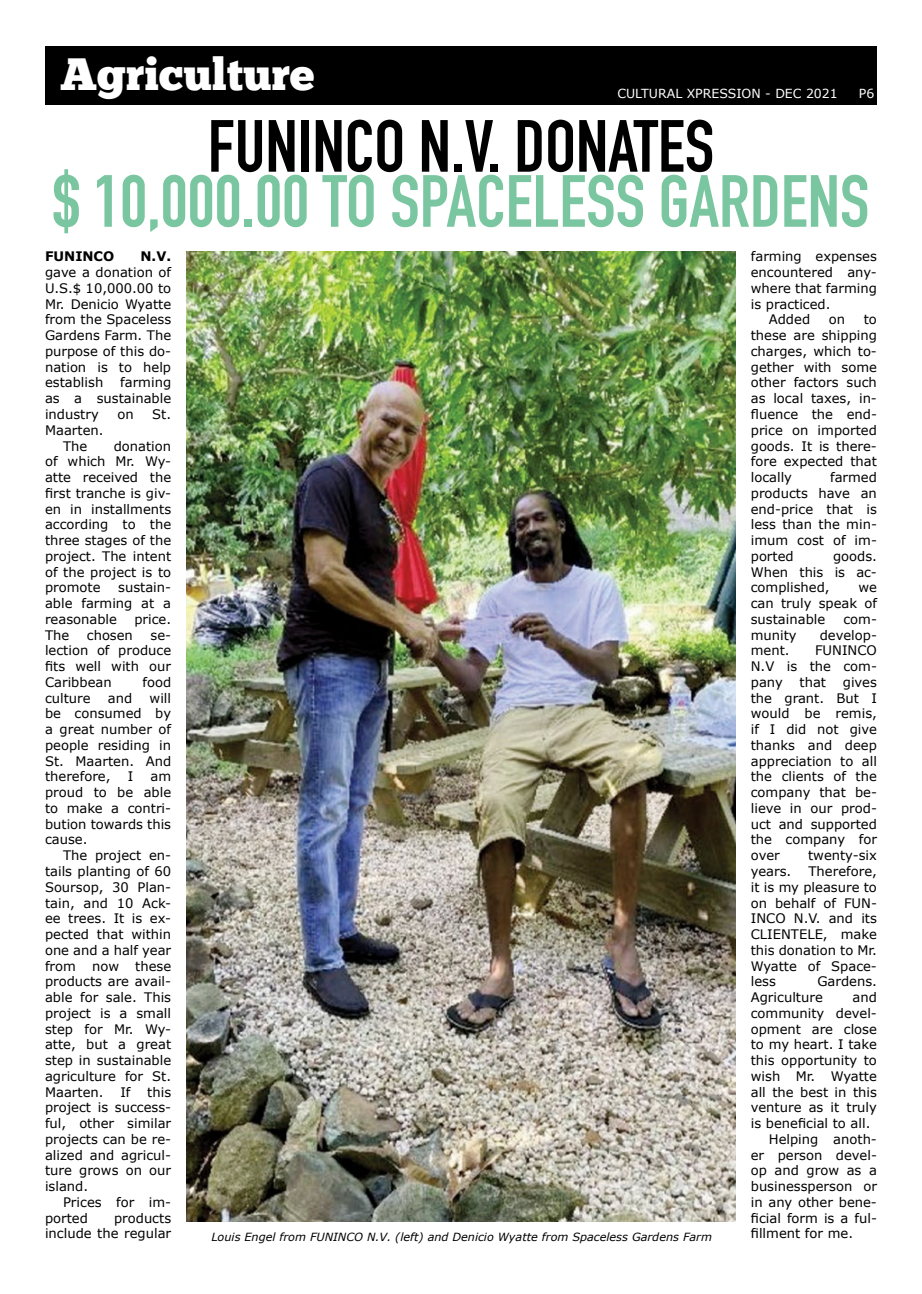
<style>
.page{position:relative;width:922px;height:1294px;background:#fff}
.page>*{position:absolute;margin:0;border:0;box-sizing:border-box;transform-origin:0 0}
.t1{font:700 72.5px "DIN Condensed";color:#7ac6a0}
.t2{font:700 72.5px "DIN Condensed";color:#000}
.t3{font:45px "Chunk Five Ex";color:#fff}
.t4{font:13.12px/15.8px "Verdana";color:#000;text-align:justify}
.t5{font:700 13.12px "Verdana";color:#000}
.t6{font:12.5px "Verdana";color:#fff}
.t7{font:italic 11.25px "Verdana";color:#000}
</style>
<div class="page">
<div style="left:45px;top:46px;width:831px;height:58px;background:#000"></div>
<img style="left:186px;top:251px;width:549px;height:970px">
<h2 class="t3" style="left:60px;top:40px;width:256px">Agriculture</h2>
<p class="t6" style="left:617px;top:85px;width:222px">cultural xpression - dec 2021</p>
<p class="t6" style="left:858px;top:85px;width:17px">P6</p>
<h1 class="t2" style="left:208px;top:97px;width:508px">FUNINCO N.V. DONATES</h1>
<h1 class="t1" style="left:53px;top:152px;width:817px">$ 10,000.00 TO SPACELESS GARDENS</h1>
<p class="t5" style="left:45px;top:248px;width:20px">FUNINCO</p>
<p class="t5" style="left:140px;top:248px;width:32px">N .V.</p>
<p class="t4" style="left:45px;top:265px;width:128px">gave a donation of U.S.$ 10,000.00 to Mr. Denicio Wyatte from the Spaceless Gardens Farm. The purpose of this do&shy;nation is to help establish</p>
<p class="t4" style="left:750px;top:249px;width:128px">farming expenses</p>
<p class="t4" style="left:750px;top:265px;width:128px">encountered any-</p>
<p class="t4" style="left:750px;top:280px;width:128px">where that farming</p>
<p class="t4" style="left:750px;top:296px;width:81px">is practiced.</p>
<p class="t4" style="left:768px;top:312px;width:43px">Added</p>
<p class="t4" style="left:828px;top:312px;width:18px">on</p>
<p class="t4" style="left:750px;top:312px;width:128px;text-indent:113px">to these are shipping charges, which to&shy;gether with some other factors such as local taxes, in&shy;fluence the end&shy;price on imported goods. It is there&shy;fore expected that locally</p>
<p class="t4" style="left:45px;top:375px;width:128px;text-indent:75px">farming as a sustainable industry</p>
<p class="t4" style="left:117px;top:406px;width:18px">on</p>
<p class="t4" style="left:152px;top:406px;width:20px">St.</p>
<p class="t4" style="left:45px;top:422px;width:60px;text-align:center">Maarten.<br>The</p>
<p class="t4" style="left:45px;top:438px;width:128px;text-indent:69px">donation of which Mr. Wy&shy;atte received the first tranche is giv&shy;en in installments according to the three stages of the project. The intent of the project is to promote</p>
<p class="t4" style="left:750px;top:469px;width:128px;text-indent:79px">farmed products have an end-price that is less than the min&shy;imum cost of im&shy;ported</p>
<p class="t4" style="left:750px;top:548px;width:128px;text-indent:82px">goods.<br>When this is ac&shy;complished,</p>
<p class="t4" style="left:45px;top:580px;width:128px;text-indent:73px">sustain&shy;able farming at a reasonable</p>
<p class="t4" style="left:750px;top:580px;width:128px;text-indent:107px">we can truly speak of sustainable</p>
<p class="t4" style="left:134px;top:611px;width:38px">price.</p>
<p class="t4" style="left:843px;top:611px;width:35px">com-</p>
<p class="t4" style="left:45px;top:627px;width:26px">The</p>
<p class="t4" style="left:87px;top:627px;width:48px">chosen</p>
<p class="t4" style="left:45px;top:627px;width:128px;text-indent:105px">se&shy;lection of produce fits well with our Caribbean</p>
<p class="t4" style="left:142px;top:674px;width:30px">food</p>
<p class="t4" style="left:45px;top:690px;width:128px;text-indent:104px">will be consumed by a great number of people residing in St. Maarten. And therefore,</p>
<p class="t4" style="left:45px;top:690px;width:47px">culture</p>
<p class="t4" style="left:108px;top:690px;width:26px">and</p>
<p class="t4" style="left:128px;top:769px;width:7px">I</p>
<p class="t4" style="left:45px;top:769px;width:128px;text-indent:105px">am proud to be able to make a contri&shy;bution towards this cause.</p>
<p class="t4" style="left:45px;top:847px;width:128px;text-indent:18px">The project en&shy;tails planting of 60<br>Soursop, 30 Plan&shy;tain, and 10 Ack&shy;ee trees. It is ex&shy;pected that within one and a half year from now these products are avail&shy;able for sale. This project is a small step for Mr. Wy&shy;atte, but a great step in sustainable agriculture for St.<br>Maarten.</p>
<p class="t4" style="left:120px;top:1084px;width:12px">If</p>
<p class="t4" style="left:45px;top:1084px;width:128px;text-indent:102px">this project is success&shy;ful, other similar projects can be re&shy;alized and agricul&shy;ture grows on our island.</p>
<p class="t4" style="left:45px;top:1194px;width:128px;text-indent:18px">Prices for im&shy;ported</p>
<p class="t4" style="left:45px;top:1210px;width:128px;text-align:right">products<br>include the regular</p>
<p class="t4" style="left:750px;top:627px;width:47px">munity</p>
<p class="t4" style="left:819px;top:627px;width:59px">develop-</p>
<p class="t4" style="left:750px;top:643px;width:40px">ment.</p>
<p class="t4" style="left:750px;top:643px;width:128px;text-indent:64px">FUNINCO N.V is the com&shy;pany</p>
<p class="t4" style="left:799px;top:674px;width:28px">that</p>
<p class="t4" style="left:750px;top:674px;width:128px;text-indent:92px">gives the grant. But I would be remis, if I did not give thanks and deep appreciation to all the clients of the company that be&shy;lieve in our prod&shy;uct and supported the company for over</p>
<p class="t4" style="left:807px;top:847px;width:70px">twenty-six</p>
<p class="t4" style="left:750px;top:863px;width:128px;text-indent:58px">Therefore, it is my pleasure to on behalf of FUN-INCO N.V. and its CLIENTELE, make this donation to Mr.<br>Wyatte of Space&shy;less</p>
<p class="t4" style="left:750px;top:863px;width:42px">years.</p>
<p class="t4" style="left:750px;top:973px;width:128px;text-indent:66px">Gardens.<br>Agriculture</p>
<p class="t4" style="left:852px;top:989px;width:26px">and</p>
<p class="t4" style="left:750px;top:1005px;width:128px">community devel-</p>
<p class="t4" style="left:750px;top:1021px;width:128px">opment are close</p>
<p class="t4" style="left:750px;top:1036px;width:128px">to my heart. I take</p>
<p class="t4" style="left:750px;top:1052px;width:128px">this opportunity to</p>
<p class="t4" style="left:750px;top:1068px;width:128px">wish Mr. Wyatte</p>
<p class="t4" style="left:750px;top:1084px;width:128px">all the best in this</p>
<p class="t4" style="left:750px;top:1099px;width:128px">venture as it truly</p>
<p class="t4" style="left:750px;top:1115px;width:121px">is beneficial to all.</p>
<p class="t4" style="left:768px;top:1131px;width:110px">Helping anoth-</p>
<p class="t4" style="left:750px;top:1147px;width:128px">er person devel-</p>
<p class="t4" style="left:750px;top:1162px;width:128px">op and grow as a</p>
<p class="t4" style="left:750px;top:1178px;width:128px">businessperson or</p>
<p class="t4" style="left:750px;top:1194px;width:128px">in any other bene-</p>
<p class="t4" style="left:750px;top:1210px;width:128px">ficial form is a ful-</p>
<p class="t7" style="left:211px;top:1229px;width:502px">Louis Engel from FUNINCO N.V. (left) and Denicio Wyatte from Spaceless Gardens Farm</p>
<p class="t4" style="left:750px;top:1225px;width:104px">fillment for me.</p>
</div>
